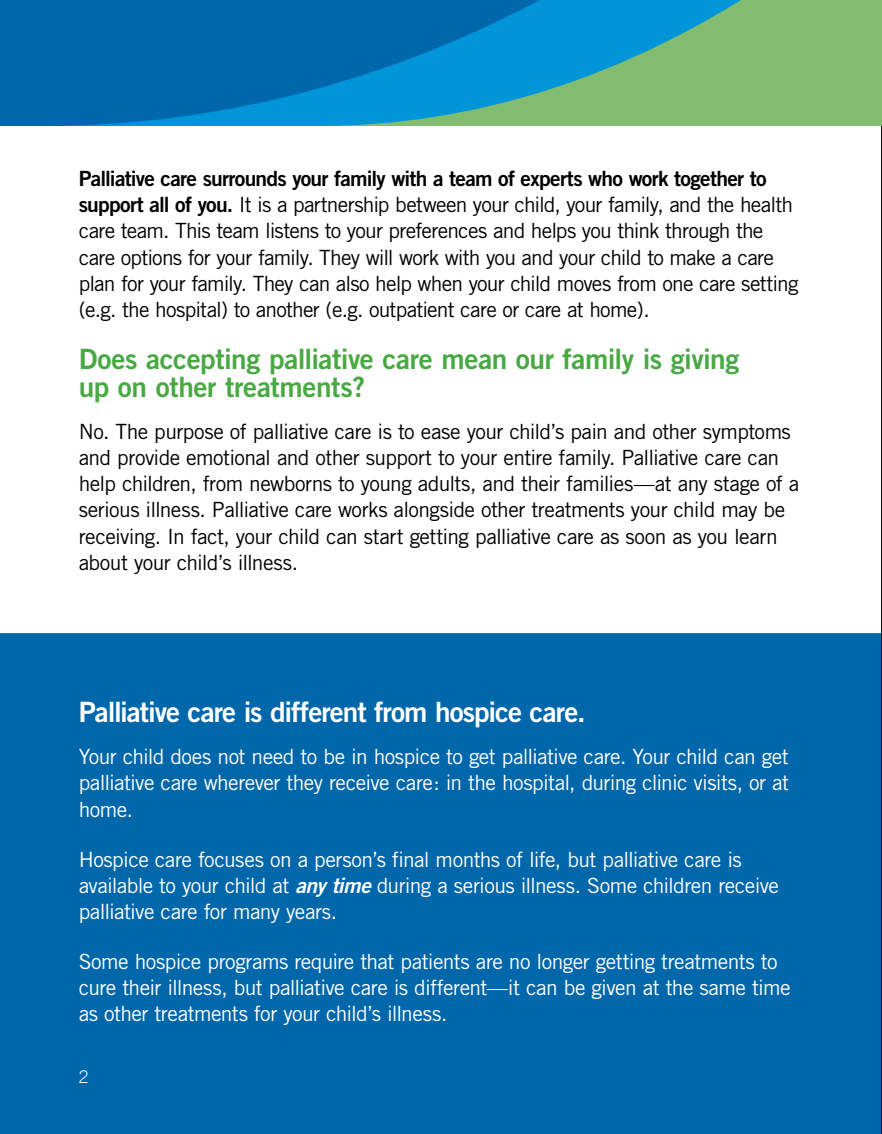
<style>
.page{position:relative;width:882px;height:1134px;background:#fff}
.page>*{position:absolute;margin:0;border:0;box-sizing:border-box;transform-origin:0 0}
.t1{font:28px/28px "Trade Gothic Bold Two";letter-spacing:-.015em;color:#48a942}
.t2{font:28px "Trade Gothic Bold Two";letter-spacing:-.035em;color:#fff}
.t3{font:21px/26.2px "Trade Gothic";letter-spacing:-.035em;color:#000}
.t4{font:21px/26.2px "Trade Gothic";letter-spacing:-.03em;color:#fff}
.t5{font:21px "Trade Gothic Bold Two";letter-spacing:-.035em;color:#000}
.t6{font:300 17.5px "Trade Gothic";color:#fff}
.s1{font-family:"Trade Gothic Bold Two"}
.s2{font-family:"Trade Gothic Bold Two";font-style:italic}
</style>
<div class="page">
<div style="left:0;top:633px;width:881px;height:501px;background:#0067ab"></div>
<hr style="left:881px;top:0;width:1px;height:1134px;background:#000">
<div style="left:0;top:0;width:882px;height:126px;background:#81bc71"></div>
<svg style="left:569px;top:0;width:172px;height:83px;fill:#0094d9"></svg>
<svg style="left:0;top:0;width:569px;height:126px;background:#0678b5"></svg>
<p class="t5" style="left:79px;top:170px;width:689px">Palliative care surrounds your family with a team of experts who work together to</p>
<p class="t3" style="left:79px;top:193px;width:721px"><span class="s1">support all of you.</span> It is a partnership between your child, your family, and the health care team. This team listens to your preferences and helps you think through the care options for your family. They will work with you and your child to make a care plan for your family. They can also help when your child moves from one care setting (e.g. the hospital) to another (e.g. outpatient care or care at home).</p>
<h1 class="t1" style="left:79px;top:347px;width:662px">Does accepting palliative care mean our family is giving up on other treatments?</h1>
<p class="t3" style="left:79px;top:420px;width:722px">No. The purpose of palliative care is to ease your child’s pain and other symptoms and provide emotional and other support to your entire family. Palliative care can help children, from newborns to young adults, and their families—at any stage of a serious illness. Palliative care works alongside other treatments your child may be receiving. In fact, your child can start getting palliative care as soon as you learn about your child’s illness.</p>
<h1 class="t2" style="left:79px;top:702px;width:508px">Palliative care is different from hospice care.</h1>
<p class="t4" style="left:79px;top:745px;width:712px;text-align:justify">Your child does not need to be in hospice to get palliative care. Your child can get palliative care wherever they receive care: in the hospital, during clinic visits, or at home.</p>
<p class="t4" style="left:79px;top:848px;width:702px">Hospice care focuses on a person’s final months of life, but palliative care is available to your child at <span class="s2">any time</span> during a serious illness. Some children receive palliative care for many years.</p>
<p class="t4" style="left:79px;top:950px;width:713px">Some hospice programs require that patients are no longer getting treatments to cure their illness, but palliative care is different—it can be given at the same time as other treatments for your child’s illness.</p>
<p class="t6" style="left:79px;top:1070px;width:11px">2</p>
</div>
